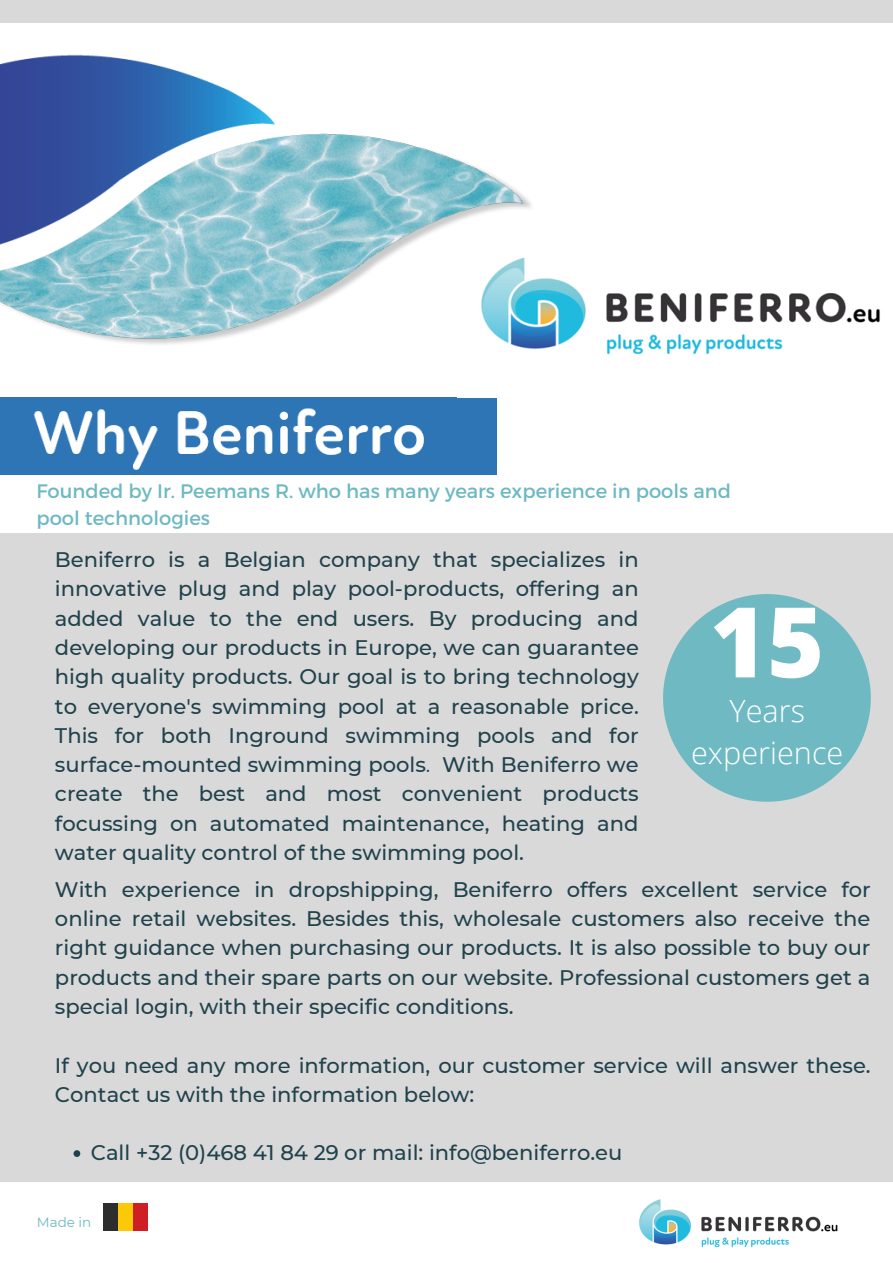
<style>
.page{position:relative;width:893px;height:1263px;background:#d9d9d9}
.page>*{position:absolute;margin:0;border:0;box-sizing:border-box;transform-origin:0 0}
.t1{font:800 97.57px "Open Sans";color:#fff}
.t2{font:300 30.67px/42.8px "Open Sans";color:#fff;text-align:center}
.t3{font:500 21.08px/29.2px "Montserrat";color:#20424d;text-align:justify}
.t4{font:19.5px/27px "Montserrat";color:#6eb9c2}
.t5{font:13.5px "Montserrat";color:#6eb9c2}
.s1{font-weight:400}
</style>
<div class="page">
<div style="left:0;top:23px;width:893px;height:509px;background:#fff"></div>
<div style="left:0;top:1182px;width:893px;height:81px;background:#fff"></div>
<div style="left:118px;top:1203px;width:15px;height:27px;background:#fbc907"></div>
<div style="left:103px;top:1203px;width:15px;height:27px;background:#2e2d2d"></div>
<div style="left:133px;top:1203px;width:14px;height:27px;background:#d01e25"></div>
<img style="left:0;top:54px;width:531px;height:382px">
<svg style="left:663px;top:594px;width:208px;height:208px"></svg>
<img style="left:639px;top:1199px;width:199px;height:49px">
<img style="left:0;top:397px;width:496px;height:77px">
<img style="left:458px;top:223px;width:422px;height:174px">
<svg style="left:74px;top:1150px;width:6px;height:7px"></svg>
<p class="t4" style="left:36px;top:477px;width:696px">Founded by Ir. Peemans R. who has many years experience in pools and pool technologies</p>
<p class="t3" style="left:55px;top:545px;width:585px">Beniferro is a Belgian company that specializes in innovative plug and play pool-products, offering an added value to the end users. By producing and developing our products in Europe, we can guarantee high quality products. Our goal is to bring technology to everyone's swimming pool at a reasonable price.<br>This for both Inground swimming pools and for surface-mounted swimming pools<span class="s1">.</span> With Beniferro we create the best and most convenient products focussing on automated maintenance, heating and water quality control of the swimming pool.</p>
<p class="t1" style="left:710px;top:573px;width:116px">15</p>
<p class="t2" style="left:691px;top:688px;width:154px">Years experience</p>
<p class="t3" style="left:55px;top:875px;width:817px">With experience in dropshipping, Beniferro offers excellent service for online retail websites. Besides this, wholesale customers also receive the right guidance when purchasing our products. It is also possible to buy our products and their spare parts on our website. Professional customers get a special login, with their specific conditions.</p>
<p class="t3" style="left:55px;top:1050px;width:817px">If you need any more information, our customer service will answer these.<br>Contact us with the information below:</p>
<p class="t3" style="left:91px;top:1138px;width:533px">Call +32 (0)468 41 84 29 or mail: info@beniferro.eu</p>
<p class="t5" style="left:37px;top:1214px;width:56px">Made in</p>
</div>
